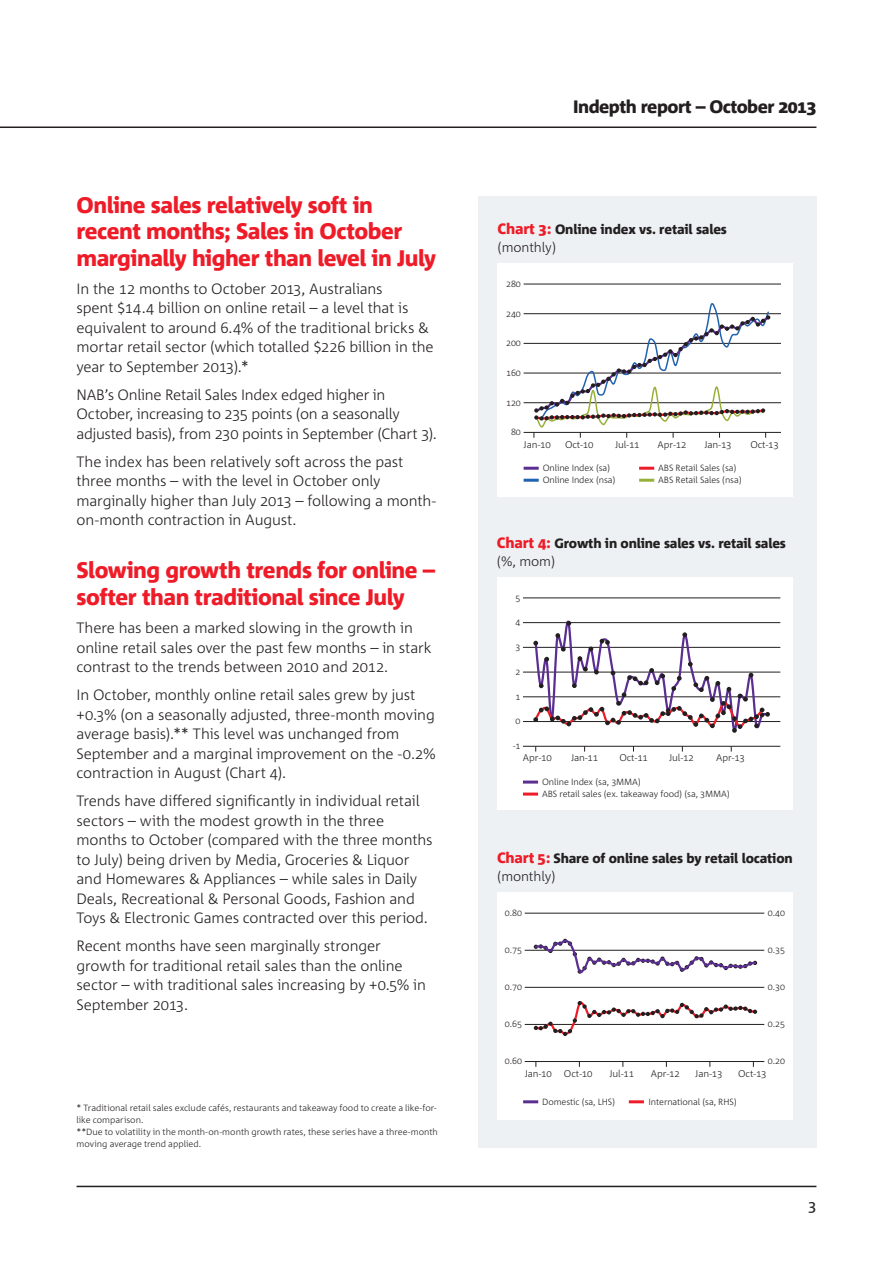
<style>
.page{position:relative;width:893px;height:1263px;background:#fff}
.page>*{position:absolute;margin:0;border:0;box-sizing:border-box;transform-origin:0 0}
._00_Subhead{font:800 22.5px/26.2px "Corpid C1";letter-spacing:-.025em;color:#ee1c28}
.t1{font:800 18px "Corpid C1";letter-spacing:-.03em;color:#231f20}
._01_Body_copy{font:300 15px/19.5px "Corpid C1";letter-spacing:-.01em;color:#231f20}
.t2{font:15px "Corpid C1";color:#231f20}
.t3{font:800 13.5px/18px "Corpid C1";letter-spacing:-.01em;color:#231f20}
.t4{font:300 9.75px "Corpid C1";letter-spacing:-.01em;color:#231f20}
._01_Body_copy-2{font:300 9px/12px "Corpid C1";letter-spacing:-.005em;color:#231f20}
.s1{font-size:15px;color:#ee1c28}
.s2{font-weight:300}
</style>
<div class="page">
<hr style="left:77px;top:1186px;width:739px;height:1px;background:#231f20">
<div style="left:478px;top:196px;width:338px;height:951px;background:#edf1f3"></div>
<div style="left:498px;top:263px;width:295px;height:234px;background:#fff"></div>
<hr style="left:524px;top:284px;width:257px;height:1px;background:#231f20">
<hr style="left:524px;top:313px;width:257px;height:1px;background:#231f20">
<hr style="left:524px;top:373px;width:257px;height:1px;background:#231f20">
<hr style="left:524px;top:343px;width:257px;height:1px;background:#231f20">
<hr style="left:524px;top:402px;width:257px;height:1px;background:#231f20">
<hr style="left:524px;top:432px;width:257px;height:1px;background:#231f20">
<hr style="left:524px;top:467px;width:15px;height:3px;background:#5b2e91">
<hr style="left:524px;top:479px;width:15px;height:3px;background:#2062af">
<hr style="left:639px;top:467px;width:15px;height:3px;background:#ee1c28">
<hr style="left:639px;top:479px;width:15px;height:3px;background:#97b038">
<svg style="left:534px;top:303px;width:237px;height:135px"></svg>
<div style="left:497px;top:577px;width:295px;height:233px;background:#fff"></div>
<hr style="left:523px;top:598px;width:257px;height:1px;background:#231f20">
<hr style="left:523px;top:647px;width:257px;height:1px;background:#231f20">
<hr style="left:523px;top:696px;width:257px;height:1px;background:#231f20">
<hr style="left:523px;top:746px;width:257px;height:1px;background:#231f20">
<hr style="left:523px;top:622px;width:257px;height:1px;background:#231f20">
<hr style="left:523px;top:672px;width:257px;height:1px;background:#231f20">
<hr style="left:523px;top:721px;width:257px;height:1px;background:#231f20">
<hr style="left:523px;top:780px;width:15px;height:3px;background:#5b2e91">
<hr style="left:523px;top:792px;width:15px;height:3px;background:#ee1c28">
<svg style="left:533px;top:620px;width:237px;height:113px"></svg>
<div style="left:497px;top:892px;width:296px;height:228px;background:#fff"></div>
<hr style="left:525px;top:913px;width:239px;height:1px;background:#231f20">
<hr style="left:525px;top:950px;width:239px;height:1px;background:#231f20">
<hr style="left:525px;top:1024px;width:239px;height:1px;background:#231f20">
<hr style="left:525px;top:987px;width:239px;height:1px;background:#231f20">
<hr style="left:525px;top:1061px;width:239px;height:1px;background:#231f20">
<hr style="left:523px;top:1100px;width:15px;height:3px;background:#5b2e91">
<hr style="left:629px;top:1100px;width:15px;height:3px;background:#ee1c28">
<svg style="left:533px;top:938px;width:224px;height:36px"></svg>
<svg style="left:533px;top:1001px;width:224px;height:35px"></svg>
<hr style="left:0;top:126px;width:816px;height:2px;background:#231f20">
<p class="_00_Subhead" style="left:77px;top:191px;width:361px">Online sales relatively soft in recent months; Sales in October marginally higher than level in July</p>
<p class="_01_Body_copy" style="left:77px;top:278px;width:359px">In the 12 months to October 2013, Australians<br>spent $14.4 billion on online retail – a level that is equivalent to around 6.4% of the traditional bricks &amp; mortar retail sector (which totalled $226 billion in the year to September 2013).*</p>
<p class="_01_Body_copy" style="left:77px;top:384px;width:362px">NAB’s Online Retail Sales Index edged higher in<br>October, increasing to 235 points (on a seasonally adjusted basis), from 230 points in September (Chart 3).</p>
<p class="_01_Body_copy" style="left:77px;top:451px;width:361px">The index has been relatively soft across the past three months – with the level in October only marginally higher than July 2013 – following a month&shy;on-month contraction in August.</p>
<p class="_00_Subhead" style="left:77px;top:556px;width:360px;line-height:27px">Slowing growth trends for online – softer than traditional since July</p>
<p class="_01_Body_copy" style="left:77px;top:618px;width:357px">There has been a marked slowing in the growth in online retail sales over the past few months – in stark contrast to the trends between 2010 and 2012.</p>
<p class="_01_Body_copy" style="left:77px;top:685px;width:361px">In October, monthly online retail sales grew by just +0.3% (on a seasonally adjusted, three-month moving average basis).** This level was unchanged from September and a marginal improvement on the -0.2% contraction in August (Chart 4).</p>
<p class="_01_Body_copy" style="left:77px;top:791px;width:358px">Trends have differed significantly in individual retail sectors – with the modest growth in the three months to October (compared with the three months to July) being driven by Media, Groceries &amp; Liquor and Homewares &amp; Appliances – while sales in Daily Deals, Recreational &amp; Personal Goods, Fashion and Toys &amp; Electronic Games contracted over this period.</p>
<p class="_01_Body_copy" style="left:77px;top:936px;width:351px">Recent months have seen marginally stronger growth for traditional retail sales than the online sector – with traditional sales increasing by +0.5% in September 2013.</p>
<p class="_01_Body_copy-2" style="left:77px;top:1102px;width:361px">* Traditional retail sales exclude cafés, restaurants and takeaway food to create a like-for&shy;like comparison.</p>
<p class="_01_Body_copy-2" style="left:77px;top:1126px;width:363px">**Due to volatility in the month-on-month growth rates, these series have a three-month moving average trend applied.</p>
<p class="t1" style="left:573px;top:95px;width:245px">Indepth report – October 2013</p>
<p class="t3" style="left:498px;top:220px;width:231px"><span class="s1">Chart 3:</span> Online index vs. retail sales <span class="s2">(monthly)</span></p>
<p class="_01_Body_copy-2" style="left:506px;top:277px;width:16px">280</p>
<p class="_01_Body_copy-2" style="left:506px;top:307px;width:16px">240</p>
<p class="_01_Body_copy-2" style="left:506px;top:337px;width:16px">200</p>
<p class="_01_Body_copy-2" style="left:506px;top:366px;width:16px">160</p>
<p class="_01_Body_copy-2" style="left:506px;top:396px;width:16px">120</p>
<p class="_01_Body_copy-2" style="left:511px;top:426px;width:11px">80</p>
<p class="t4" style="left:524px;top:438px;width:29px">Jan-10</p>
<p class="t4" style="left:565px;top:438px;width:30px">Oct-10</p>
<p class="t4" style="left:615px;top:438px;width:26px">Jul-11</p>
<p class="t4" style="left:658px;top:438px;width:30px">Apr-12</p>
<p class="t4" style="left:704px;top:438px;width:29px">Jan-13</p>
<p class="t4" style="left:750px;top:438px;width:30px">Oct-13</p>
<p class="_01_Body_copy-2" style="left:543px;top:462px;width:69px">Online Index (sa)</p>
<p class="_01_Body_copy-2" style="left:543px;top:474px;width:74px">Online Index (nsa)</p>
<p class="_01_Body_copy-2" style="left:658px;top:462px;width:80px">ABS Retail Sales (sa)</p>
<p class="_01_Body_copy-2" style="left:658px;top:474px;width:85px">ABS Retail Sales (nsa)</p>
<p class="t3" style="left:497px;top:534px;width:290px"><span class="s1">Chart 4:</span> Growth in online sales vs. retail sales <span class="s2">(%, mom)</span></p>
<p class="_01_Body_copy-2" style="left:515px;top:591px;width:6px">5</p>
<p class="_01_Body_copy-2" style="left:515px;top:616px;width:6px">4</p>
<p class="_01_Body_copy-2" style="left:515px;top:641px;width:6px">3</p>
<p class="_01_Body_copy-2" style="left:515px;top:665px;width:6px">2</p>
<p class="_01_Body_copy-2" style="left:515px;top:690px;width:6px">1</p>
<p class="_01_Body_copy-2" style="left:515px;top:715px;width:6px">0</p>
<p class="_01_Body_copy-2" style="left:513px;top:740px;width:9px">-1</p>
<p class="t4" style="left:523px;top:752px;width:30px">Apr-10</p>
<p class="t4" style="left:571px;top:752px;width:29px">Jan-11</p>
<p class="t4" style="left:619px;top:752px;width:30px">Oct-11</p>
<p class="t4" style="left:669px;top:752px;width:26px">Jul-12</p>
<p class="t4" style="left:716px;top:752px;width:30px">Apr-13</p>
<p class="_01_Body_copy-2" style="left:542px;top:788px;width:189px">ABS retail sales (ex. takeaway food) (sa, 3MMA)</p>
<p class="_01_Body_copy-2" style="left:542px;top:776px;width:100px">Online Index (sa, 3MMA)</p>
<p class="t3" style="left:497px;top:849px;width:297px"><span class="s1">Chart 5:</span> Share of online sales by retail location <span class="s2">(monthly)</span></p>
<p class="_01_Body_copy-2" style="left:505px;top:906px;width:19px">0.80</p>
<p class="_01_Body_copy-2" style="left:505px;top:944px;width:19px">0.75</p>
<p class="_01_Body_copy-2" style="left:505px;top:981px;width:19px">0.70</p>
<p class="_01_Body_copy-2" style="left:505px;top:1018px;width:19px">0.65</p>
<p class="_01_Body_copy-2" style="left:505px;top:1055px;width:19px">0.60</p>
<p class="_01_Body_copy-2" style="left:768px;top:906px;width:19px">0.40</p>
<p class="_01_Body_copy-2" style="left:768px;top:944px;width:19px">0.35</p>
<p class="_01_Body_copy-2" style="left:768px;top:981px;width:19px">0.30</p>
<p class="_01_Body_copy-2" style="left:768px;top:1018px;width:19px">0.25</p>
<p class="_01_Body_copy-2" style="left:768px;top:1055px;width:19px">0.20</p>
<p class="t4" style="left:525px;top:1067px;width:69px">Jan-10 Oct-10</p>
<p class="t4" style="left:609px;top:1067px;width:26px">Jul-11</p>
<p class="t4" style="left:651px;top:1067px;width:30px">Apr-12</p>
<p class="t4" style="left:695px;top:1067px;width:29px">Jan-13</p>
<p class="t4" style="left:738px;top:1067px;width:30px">Oct-13</p>
<p class="_01_Body_copy-2" style="left:542px;top:1095px;width:74px">Domestic (sa, LHS)</p>
<p class="_01_Body_copy-2" style="left:649px;top:1095px;width:90px">International (sa, RHS)</p>
<p class="t2" style="left:808px;top:1196px;width:10px">3</p>
</div>
